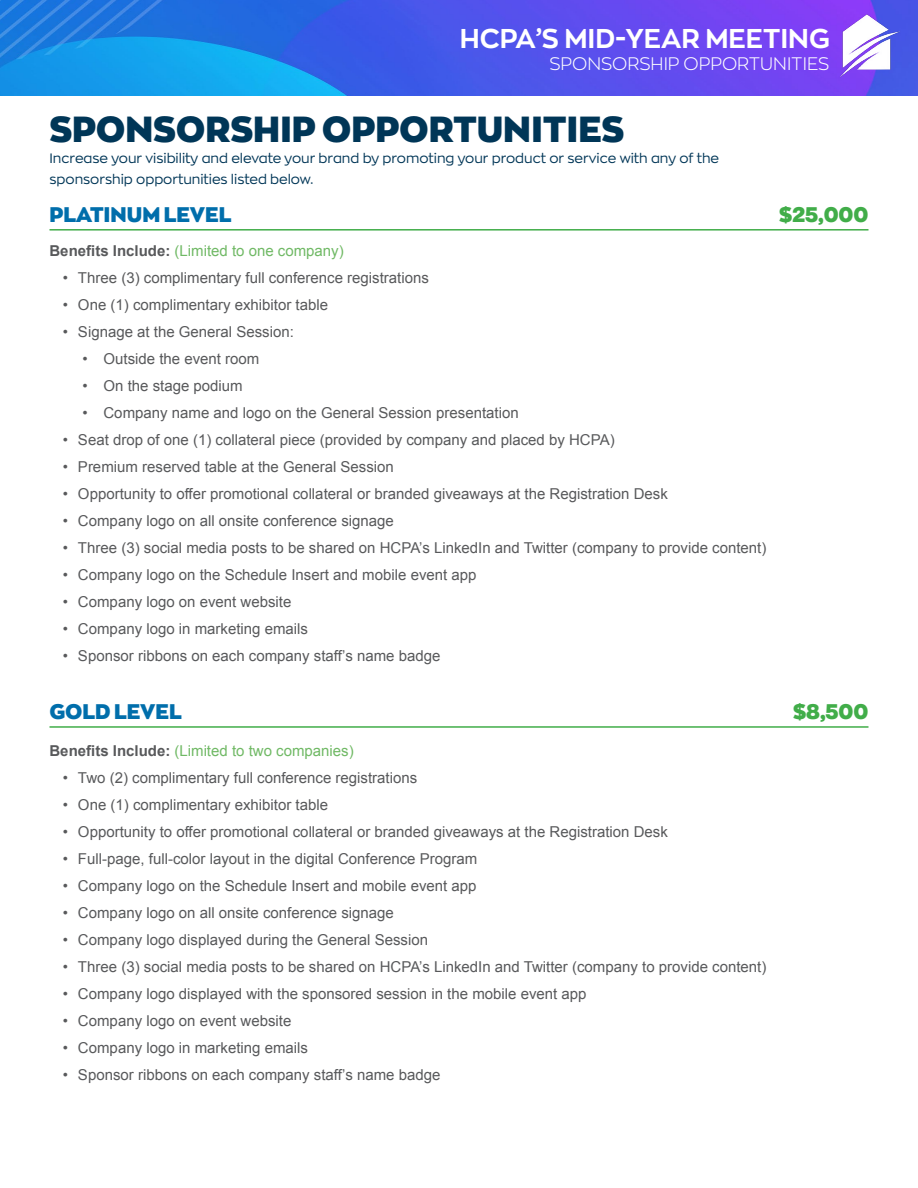
<style>
.page{position:relative;width:918px;height:1188px;background:#fff}
.page>*{position:absolute;margin:0;border:0;box-sizing:border-box;transform-origin:0 0}
.t1{font:900 36px "Zona Pro";color:#003657}
.t2{font:700 27px "Zona Pro";color:#fff}
.t3{font:900 21px "Zona Pro";color:#006eab}
.t4{font:900 21px "Zona Pro";color:#41ad49}
.t5{font:300 18px "Zona Pro";color:#fff}
.t6{font:15px "Arial";color:#58595b}
.t7{font:15px "Arial";color:#70b965}
.t8{font:13.5px/21px "Zona Pro";color:#003657}
.s1{font-weight:700;color:#58595b}
</style>
<div class="page">
<img style="left:0;top:0;width:918px;height:96px">
<img style="left:824px;top:3px;width:85px;height:85px">
<hr style="left:50px;top:229px;width:818px;height:2px;background:#41ad49">
<hr style="left:50px;top:726px;width:818px;height:2px;background:#41ad49">
<h2 class="t2" style="left:460px;top:22px;width:371px">HCPA’S MID-YEAR MEETING</h2>
<p class="t5" style="left:549px;top:52px;width:282px">SPONSORSHIP OPPORTUNITIES</p>
<h1 class="t1" style="left:50px;top:106px;width:576px">SPONSORSHIP OPPORTUNITIES</h1>
<p class="t8" style="left:50px;top:148px;width:671px">Increase your visibility and elevate your brand by promoting your product or service with any of the sponsorship opportunities listed below.</p>
<h3 class="t3" style="left:50px;top:201px;width:183px">PLATINUM LEVEL</h3>
<p class="t7" style="left:50px;top:241px;width:296px"><span class="s1">Benefits Include:</span> (Limited to one company)</p>
<p class="t6" style="left:63px;top:268px;width:367px">• Three (3) complimentary full conference registrations</p>
<p class="t6" style="left:63px;top:295px;width:267px">• One (1) complimentary exhibitor table</p>
<p class="t6" style="left:63px;top:322px;width:232px">• Signage at the General Session:</p>
<p class="t6" style="left:82px;top:349px;width:178px">• Outside the event room</p>
<p class="t6" style="left:82px;top:376px;width:162px">• On the stage podium</p>
<p class="t6" style="left:82px;top:403px;width:438px">• Company name and logo on the General Session presentation</p>
<p class="t6" style="left:63px;top:430px;width:553px">• Seat drop of one (1) collateral piece (provided by company and placed by HCPA)</p>
<p class="t6" style="left:63px;top:457px;width:332px">• Premium reserved table at the General Session</p>
<p class="t6" style="left:63px;top:484px;width:606px">• Opportunity to offer promotional collateral or branded giveaways at the Registration Desk</p>
<p class="t6" style="left:63px;top:511px;width:332px">• Company logo on all onsite conference signage</p>
<p class="t6" style="left:63px;top:538px;width:705px">• Three (3) social media posts to be shared on HCPA’s LinkedIn and Twitter (company to provide content)</p>
<p class="t6" style="left:63px;top:565px;width:415px">• Company logo on the Schedule Insert and mobile event app</p>
<p class="t6" style="left:63px;top:592px;width:230px">• Company logo on event website</p>
<p class="t6" style="left:63px;top:619px;width:247px">• Company logo in marketing emails</p>
<p class="t6" style="left:63px;top:646px;width:379px">• Sponsor ribbons on each company staff’s name badge</p>
<h3 class="t4" style="left:779px;top:201px;width:91px">$25,000</h3>
<h3 class="t3" style="left:50px;top:698px;width:134px">GOLD LEVEL</h3>
<p class="t7" style="left:49px;top:741px;width:306px"><span class="s1">Benefits Include:</span> (Limited to two companies)</p>
<p class="t6" style="left:63px;top:768px;width:356px">• Two (2) complimentary full conference registrations</p>
<p class="t6" style="left:63px;top:795px;width:267px">• One (1) complimentary exhibitor table</p>
<p class="t6" style="left:63px;top:822px;width:606px">• Opportunity to offer promotional collateral or branded giveaways at the Registration Desk</p>
<p class="t6" style="left:63px;top:849px;width:416px">• Full-page, full-color layout in the digital Conference Program</p>
<p class="t6" style="left:63px;top:876px;width:415px">• Company logo on the Schedule Insert and mobile event app</p>
<p class="t6" style="left:63px;top:903px;width:332px">• Company logo on all onsite conference signage</p>
<p class="t6" style="left:63px;top:930px;width:367px">• Company logo displayed during the General Session</p>
<p class="t6" style="left:63px;top:957px;width:705px">• Three (3) social media posts to be shared on HCPA’s LinkedIn and Twitter (company to provide content)</p>
<p class="t6" style="left:63px;top:984px;width:525px">• Company logo displayed with the sponsored session in the mobile event app</p>
<p class="t6" style="left:63px;top:1011px;width:230px">• Company logo on event website</p>
<p class="t6" style="left:63px;top:1038px;width:247px">• Company logo in marketing emails</p>
<p class="t6" style="left:63px;top:1065px;width:379px">• Sponsor ribbons on each company staff’s name badge</p>
<h3 class="t4" style="left:793px;top:698px;width:77px">$8,500</h3>
</div>
